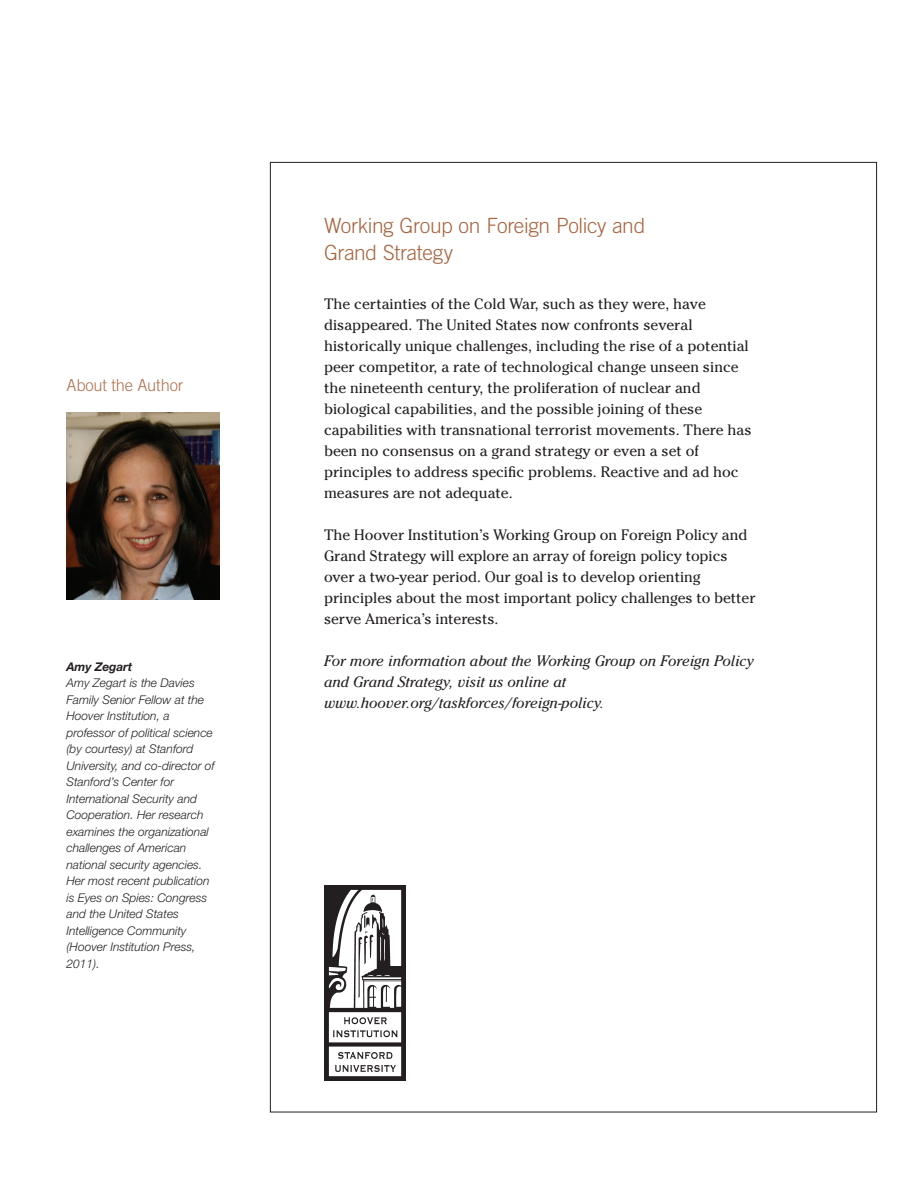
<style>
.page{position:relative;width:918px;height:1188px;background:#fff}
.page>*{position:absolute;margin:0;border:0;box-sizing:border-box;transform-origin:0 0}
.TF_hd{font:300 21px/27px "Trade Gothic";letter-spacing:-.015em;color:#a7633d}
.t1{font:300 16.5px "Trade Gothic";letter-spacing:-.01em;color:#ae6f4b}
.TF{font:15px/21px "Cheltenham";color:#231f20}
.TF-2{font:italic 15px/21px "Cheltenham";color:#231f20}
.AU{font:italic 300 12px/16.5px "Helvetica Neue";color:#231f20}
.AUH{font:italic 700 12px "Helvetica Neue";letter-spacing:-.01em;color:#231f20}
</style>
<div class="page">
<img style="left:324px;top:886px;width:81px;height:194px">
<img style="left:67px;top:412px;width:153px;height:188px">
<p class="t1" style="left:67px;top:375px;width:118px">About the Author</p>
<p class="AUH" style="left:67px;top:659px;width:67px">Amy Zegart</p>
<p class="AU" style="left:67px;top:675px;width:150px">Amy Zegart is the Davies<br>Family Senior Fellow at the<br>Hoover Institution, a professor of political science (by courtesy) at Stanford<br>University, and co-director of<br>Stanford’s Center for<br>International Security and<br>Cooperation. Her research examines the organizational challenges of American national security agencies.<br>Her most recent publication is Eyes on Spies: Congress and the United States<br>Intelligence Community (Hoover Institution Press,<br>2011).</p>
<p class="TF_hd" style="left:324px;top:211px;width:323px">Working Group on Foreign Policy and<br>Grand Strategy</p>
<p class="TF" style="left:324px;top:293px;width:429px">The certainties of the Cold War, such as they were, have disappeared. The United States now confronts several historically unique challenges, including the rise of a potential peer competitor, a rate of technological change unseen since the nineteenth century, the proliferation of nuclear and biological capabilities, and the possible joining of these capabilities with transnational terrorist movements. There has been no consensus on a grand strategy or even a set of principles to address specific problems. Reactive and ad hoc measures are not adequate.</p>
<p class="TF" style="left:324px;top:524px;width:433px">The Hoover Institution’s Working Group on Foreign Policy and Grand Strategy will explore an array of foreign policy topics over a two-year period. Our goal is to develop orienting principles about the most important policy challenges to better serve America’s interests.</p>
<p class="TF-2" style="left:324px;top:650px;width:431px">For more information about the Working Group on Foreign Policy and Grand Strategy, visit us online at www.hoover.org/taskforces/foreign-policy.</p>
</div>
